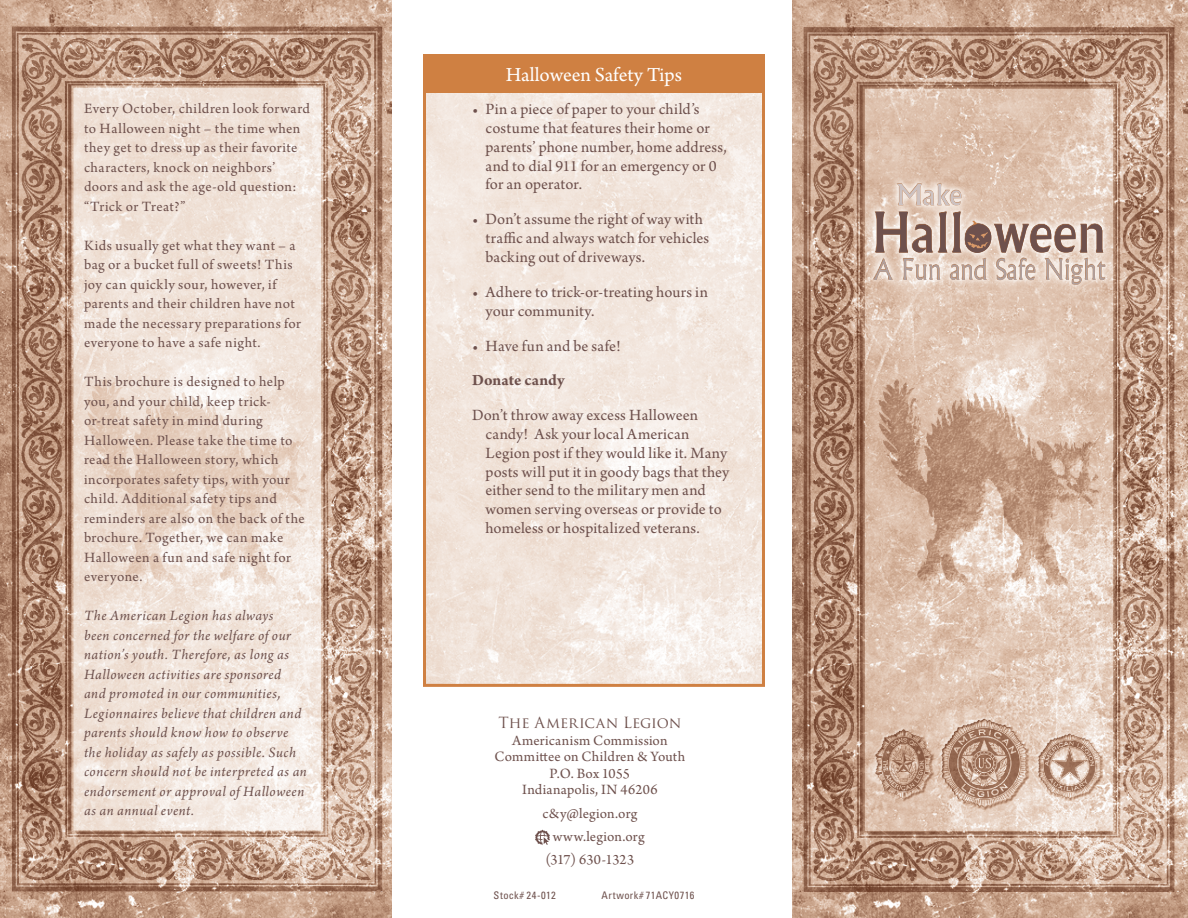
<style>
.page{position:relative;width:1188px;height:918px;background:#fff}
.page>*{position:absolute;margin:0;border:0;box-sizing:border-box;transform-origin:0 0}
.t1{font:21px "Arno Pro";letter-spacing:-.005em;color:#fff}
.t2{font:16.5px/18.8px "Arno Pro";letter-spacing:.005em;color:#6e514d}
.t3{font:700 16.5px "Arno Pro";letter-spacing:.005em;color:#6e514d}
.t4{font:15px/19.5px "Arno Pro";letter-spacing:.03em;color:#6e514d}
.t5{font:italic 15px/19.5px "Arno Pro";letter-spacing:.035em;color:#6e514d}
.t6{font:15px "Trajan Pro";color:#6e514d}
.t7{font:15px "Arno Pro";color:#6e514d}
.t8{font:15px "Arno Pro";letter-spacing:-.005em;color:#6e514d}
.t9{font:condensed 10.5px "Univers LT Std";letter-spacing:.035em;color:#6e514d}
</style>
<div class="page">
<img style="left:0;top:0;width:392px;height:918px">
<img style="left:427px;top:93px;width:334px;height:590px">
<div style="left:423px;top:54px;width:342px;height:633px;border:3px solid #cf8042"></div>
<img style="left:792px;top:0;width:396px;height:918px">
<svg style="left:897px;top:183px;width:64px;height:22px"></svg>
<svg style="left:873px;top:212px;width:233px;height:73px;background:#ccb6aa"></svg>
<div style="left:423px;top:54px;width:342px;height:39px;background:#cf8042"></div>
<svg style="left:535px;top:830px;width:15px;height:15px"></svg>
<p class="t4" style="left:84px;top:100px;width:228px">Every October, children look forward to Halloween night – the time when they get to dress up as their favorite characters, knock on neighbors’ doors and ask the age-old question: “Trick or Treat?”</p>
<p class="t4" style="left:84px;top:236px;width:219px">Kids usually get what they want – a bag or a bucket full of sweets! This joy can quickly sour, however, if parents and their children have not made the necessary preparations for everyone to have a safe night.</p>
<p class="t4" style="left:84px;top:373px;width:222px">This brochure is designed to help you, and your child, keep trick&shy;or-treat safety in mind during<br>Halloween. Please take the time to read the Halloween story, which incorporates safety tips, with your child. Additional safety tips and reminders are also on the back of the brochure. Together, we can make<br>Halloween a fun and safe night for everyone.</p>
<p class="t5" style="left:84px;top:607px;width:224px">The American Legion has always<br>been concerned for the welfare of our nation’s youth. Therefore, as long as Halloween activities are sponsored<br>and promoted in our communities, Legionnaires believe that children and parents should know how to observe the holiday as safely as possible. Such concern should not be interpreted as an endorsement or approval of Halloween as an annual event.</p>
<h1 class="t1" style="left:506px;top:62px;width:178px">Halloween Safety Tips</h1>
<p class="t2" style="left:486px;top:101px;width:243px;text-indent:-13px">• Pin a piece of paper to your child’s costume that features their home or parents’ phone number, home address, and to dial 911 for an emergency or 0 for an operator.</p>
<p class="t2" style="left:486px;top:211px;width:225px;text-indent:-13px">• Don’t assume the right of way with traffic and always watch for vehicles backing out of driveways.</p>
<p class="t2" style="left:486px;top:283px;width:224px;text-indent:-13px">• Adhere to trick-or-treating hours in your community.</p>
<p class="t2" style="left:472px;top:337px;width:150px">• Have fun and be safe!</p>
<p class="t3" style="left:472px;top:371px;width:94px">Donate candy</p>
<p class="t2" style="left:486px;top:407px;width:245px;text-indent:-13px">Don’t throw away excess Halloween candy! Ask your local American Legion post if they would like it. Many posts will put it in goody bags that they either send to the military men and women serving overseas or provide to homeless or hospitalized veterans.</p>
<p class="t6" style="left:498px;top:713px;width:184px">The American Legion</p>
<p class="t4" style="left:494px;top:733px;width:192px;line-height:16.5px;text-align:center">Americanism Commission<br>Committee on Children &amp; Youth<br>P.O. Box 1055<br>Indianapolis, IN 46206</p>
<p class="t7" style="left:542px;top:804px;width:96px">c&amp;y@legion.org</p>
<p class="t4" style="left:553px;top:827px;width:93px">www.legion.org</p>
<p class="t8" style="left:545px;top:851px;width:90px">(317) 630-1323</p>
<p class="t9" style="left:494px;top:889px;width:64px">Stock# 24-012</p>
<p class="t9" style="left:602px;top:889px;width:94px">Artwork# 71ACY0716</p>
</div>
